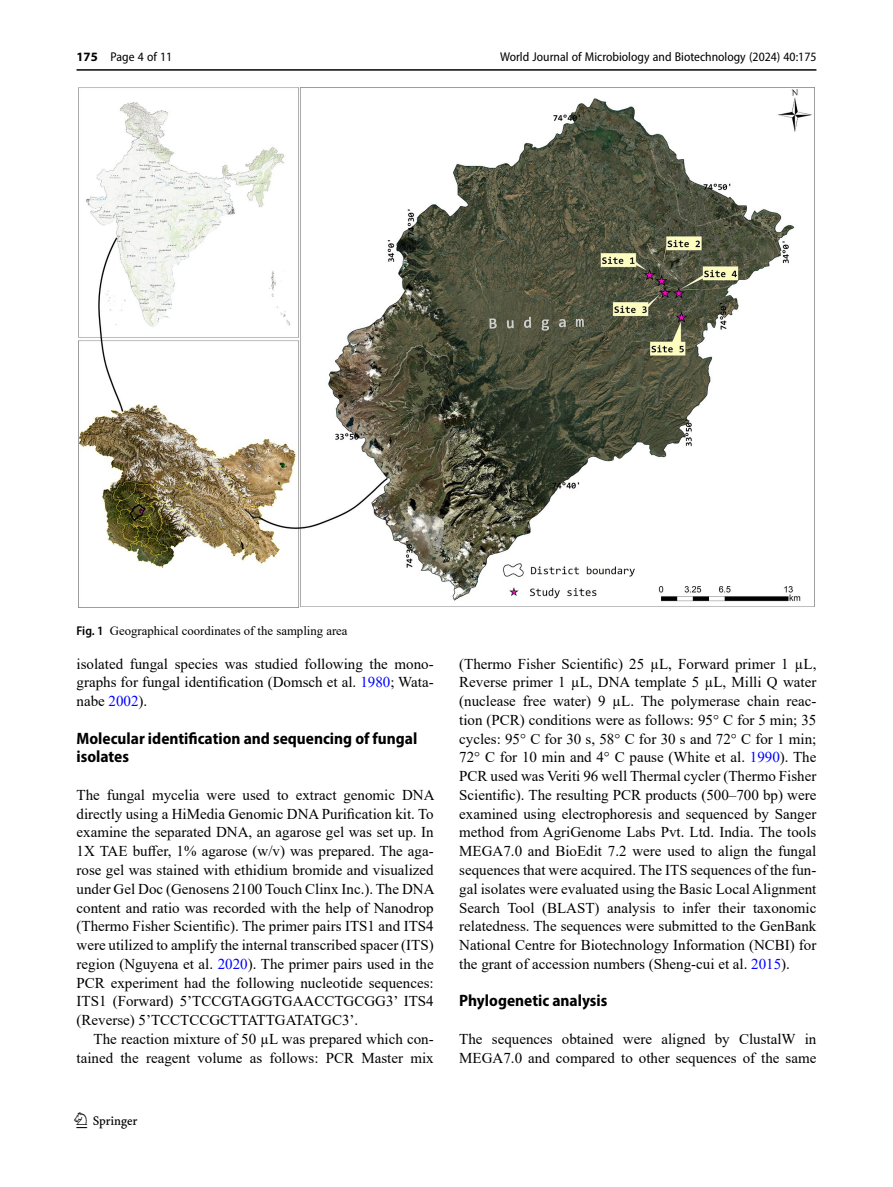
<style>
.page{position:relative;width:893px;height:1187px;background:#fff}
.page>*{position:absolute;margin:0;border:0;box-sizing:border-box;transform-origin:0 0}
.t1{font:22.5px "Springnew";color:#000}
.Head_2{font:700 semi-condensed 16.5px/18.8px "Myriad Pro";color:#000}
.Body_Text_Indent{font:15px/18.8px "Times New Roman";color:#000;text-align:justify}
.Body_Text{font:15px/18.8px "Times New Roman";color:#000;text-align:justify}
.t2{font:semi-condensed 12.75px "Myriad Pro";color:#000}
.Figure_Caption{font:12.75px "Times New Roman";color:#000}
.s1{font-weight:700;font-stretch:normal}
.s2{font-family:"Myriad Pro";font-weight:600;font-stretch:semi-condensed}
.s3{color:#00f}
</style>
<div class="page">
<hr style="left:77px;top:69px;width:739px;height:2px;background:#000">
<img style="left:79px;top:87px;width:735px;height:520px">
<p class="t2" style="left:77px;top:49px;width:97px"><span class="s1">175</span> Page 4 of 11</p>
<p class="t2" style="left:500px;top:49px;width:318px">World Journal of Microbiology and Biotechnology (2024) 40:175</p>
<p class="Figure_Caption" style="left:77px;top:622px;width:273px"><span class="s2">Fig. 1</span> Geographical coordinates of the sampling area</p>
<p class="Body_Text" style="left:77px;top:653px;width:359px">isolated fungal species was studied following the mono&shy;graphs for fungal identification (Domsch et al. <span class="s3">1980</span>; Wata&shy;nabe <span class="s3">2002</span>).</p>
<p class="Head_2" style="left:77px;top:728px;width:342px">Molecular identification and sequencing of fungal isolates</p>
<p class="Body_Text" style="left:77px;top:785px;width:359px">The fungal mycelia were used to extract genomic DNA directly using a HiMedia Genomic DNA Purification kit. To examine the separated DNA, an agarose gel was set up. In 1X TAE buffer, 1% agarose (w/v) was prepared. The aga&shy;rose gel was stained with ethidium bromide and visualized under Gel Doc (Genosens 2100 Touch Clinx Inc.). The DNA content and ratio was recorded with the help of Nanodrop (Thermo Fisher Scientific). The primer pairs ITS1 and ITS4 were utilized to amplify the internal transcribed spacer (ITS) region (Nguyena et al. <span class="s3">2020</span>). The primer pairs used in the PCR experiment had the following nucleotide sequences:<br>ITS1 (Forward) 5’TCCGTAGGTGAACCTGCGG3’ ITS4 (Reverse) 5’TCCTCCGCTTATTGATATGC3’.</p>
<p class="Body_Text_Indent" style="left:77px;top:1028px;width:359px;text-align:right">The reaction mixture of 50 µL was prepared which con&shy;tained the reagent volume as follows: PCR Master mix</p>
<h1 class="t1" style="left:77px;top:1107px;width:63px">1 3</h1>
<p class="Body_Text_Indent" style="left:459px;top:653px;width:359px">(Thermo Fisher Scientific) 25 µL, Forward primer 1 µL, Reverse primer 1 µL, DNA template 5 µL, Milli Q water (nuclease free water) 9 µL. The polymerase chain reac&shy;tion (PCR) conditions were as follows: 95° C for 5 min; 35 cycles: 95° C for 30 s, 58° C for 30 s and 72° C for 1 min; 72° C for 10 min and 4° C pause (White et al. <span class="s3">1990</span>). The PCR used was Veriti 96 well Thermal cycler (Thermo Fisher Scientific). The resulting PCR products (500–700 bp) were examined using electrophoresis and sequenced by Sanger method from AgriGenome Labs Pvt. Ltd. India. The tools MEGA7.0 and BioEdit 7.2 were used to align the fungal sequences that were acquired. The ITS sequences of the fun&shy;gal isolates were evaluated using the Basic Local Alignment Search Tool (BLAST) analysis to infer their taxonomic relatedness. The sequences were submitted to the GenBank National Centre for Biotechnology Information (NCBI) for the grant of accession numbers (Sheng-cui et al. <span class="s3">2015</span>).</p>
<p class="Head_2" style="left:459px;top:990px;width:150px">Phylogenetic analysis</p>
<p class="Body_Text" style="left:459px;top:1028px;width:359px">The sequences obtained were aligned by ClustalW in<br>MEGA7.0 and compared to other sequences of the same</p>
</div>
